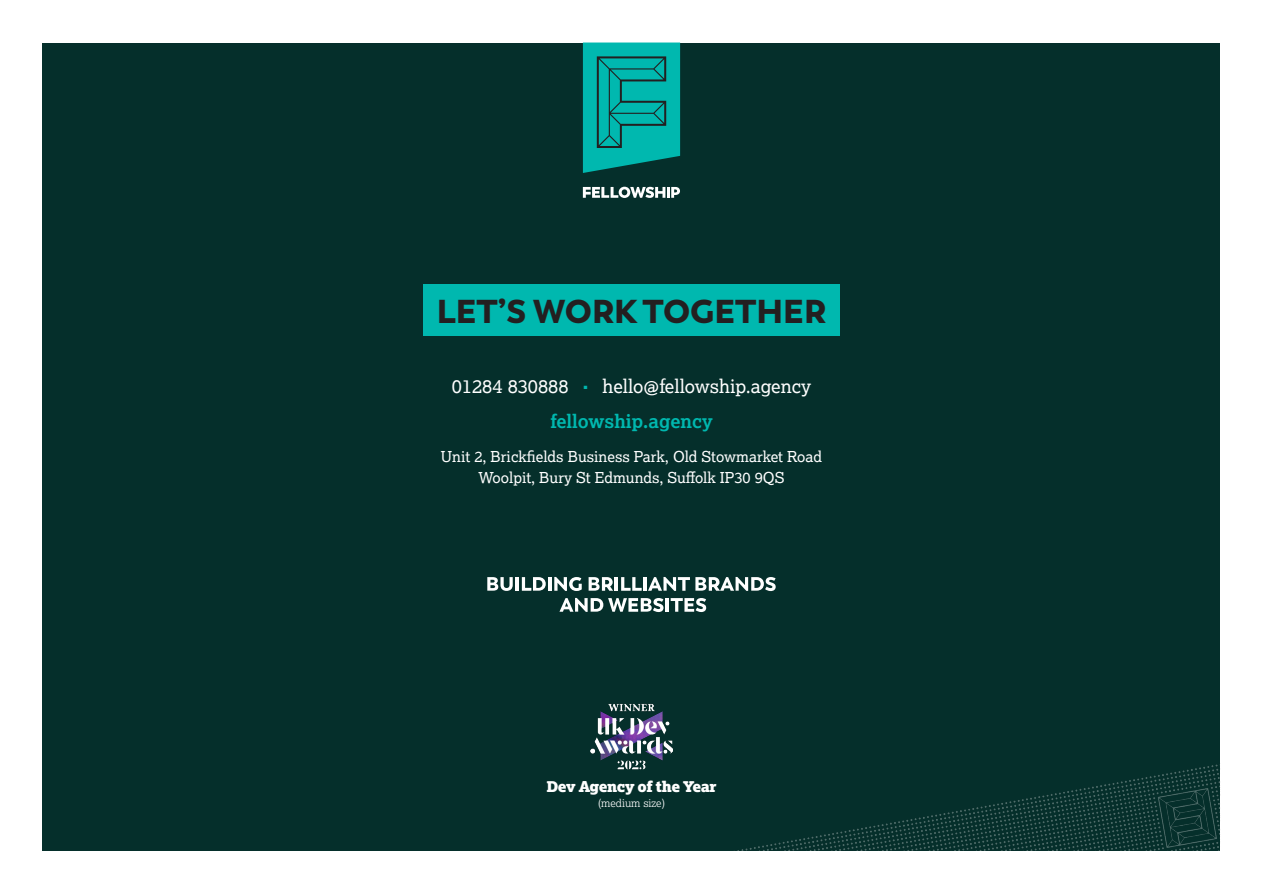
<style>
.page{position:relative;width:1263px;height:893px;background:#fff}
.page>*{position:absolute;margin:0;border:0;box-sizing:border-box;transform-origin:0 0}
.t1{font:900 33px "Trenda";color:#231f20}
.t2{font:18.75px "Lexia";color:#fff}
.t3{font:700 18.75px "Lexia";color:#00b8af}
.t4{font:15px "Lexia";color:#fff}
.t5{font:900 14.85px "Lexia";letter-spacing:-.03em;color:#fff}
.t6{font:300 10.8px "Lexia";color:#fff}
</style>
<div class="page">
<div style="left:43px;top:43px;width:1177px;height:807px;background:#052f2b"></div>
<svg style="left:487px;top:577px;width:26px;height:14px"></svg>
<hr style="left:516px;top:577px;width:3px;height:14px;background:#fff">
<svg style="left:522px;top:577px;width:24px;height:14px"></svg>
<hr style="left:548px;top:577px;width:3px;height:14px;background:#fff">
<svg style="left:554px;top:577px;width:28px;height:14px"></svg>
<svg style="left:589px;top:577px;width:24px;height:14px"></svg>
<hr style="left:615px;top:577px;width:3px;height:14px;background:#fff">
<svg style="left:621px;top:577px;width:21px;height:14px"></svg>
<hr style="left:643px;top:577px;width:3px;height:14px;background:#fff">
<svg style="left:648px;top:577px;width:128px;height:14px"></svg>
<svg style="left:559px;top:598px;width:104px;height:14px"></svg>
<hr style="left:666px;top:598px;width:3px;height:14px;background:#fff">
<svg style="left:671px;top:598px;width:35px;height:14px"></svg>
<div style="left:423px;top:285px;width:417px;height:51px;background:#00b8af"></div>
<img style="left:741px;top:764px;width:479px;height:86px">
<svg style="left:583px;top:187px;width:97px;height:11px"></svg>
<svg style="left:583px;top:43px;width:97px;height:130px;background:#03a099"></svg>
<img style="left:590px;top:703px;width:83px;height:66px">
<p class="t1" style="left:437px;top:290px;width:391px">LET’S WORK TOGETHER</p>
<p class="t2" style="left:452px;top:374px;width:118px">01284 830888</p>
<p class="t2" style="left:584px;top:374px;width:229px"><sup>■</sup> hello@fellowship.agency</p>
<p class="t3" style="left:550px;top:409px;width:164px">fellowship.agency</p>
<p class="t4" style="left:441px;top:447px;width:383px">Unit 2, Brickfields Business Park, Old Stowmarket Road</p>
<p class="t4" style="left:479px;top:468px;width:307px">Woolpit, Bury St Edmunds, Suffolk IP30 9QS</p>
<p class="t5" style="left:546px;top:777px;width:171px">Dev Agency of the Year</p>
<p class="t6" style="left:598px;top:796px;width:68px">(medium size)</p>
</div>
